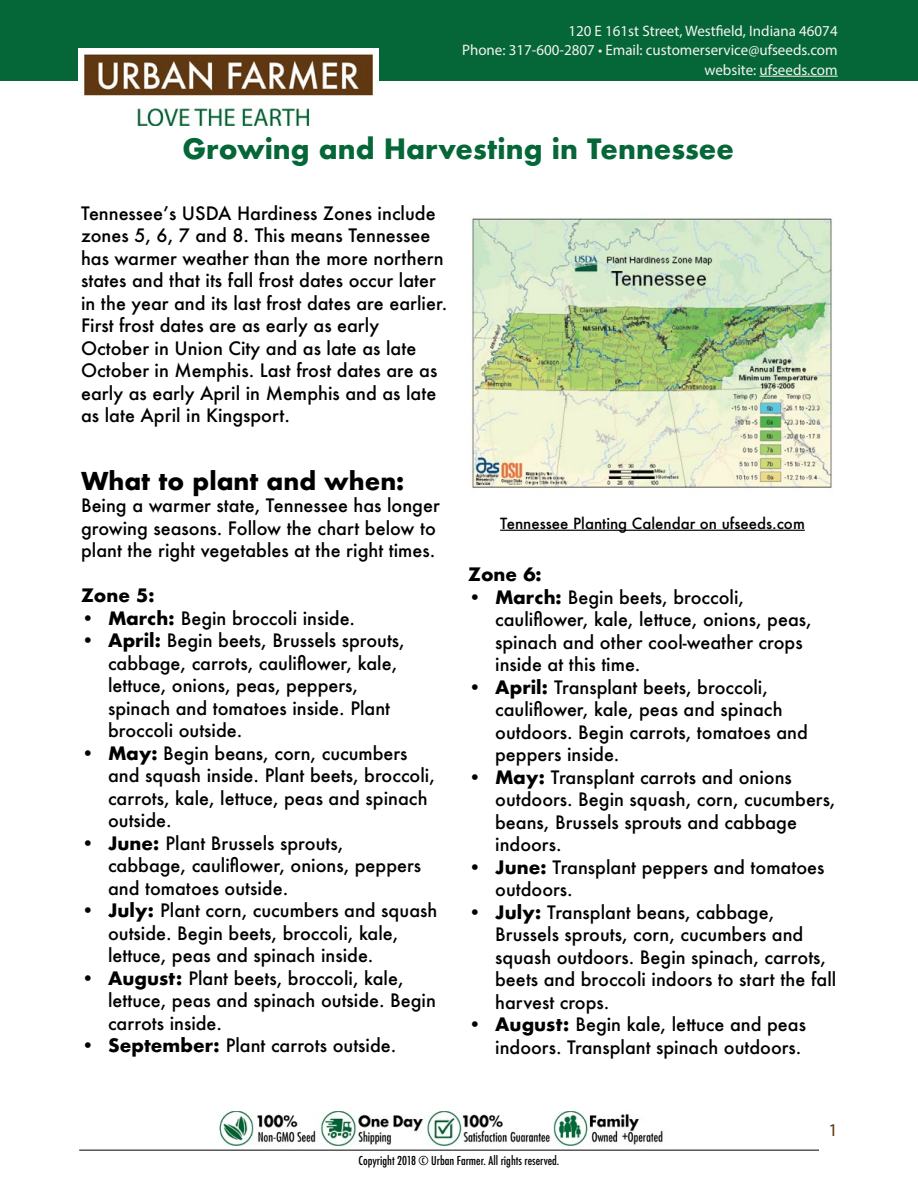
<style>
.page{position:relative;width:918px;height:1188px;background:#fff}
.page>*{position:absolute;margin:0;border:0;box-sizing:border-box;transform-origin:0 0}
.t1{font:700 27.3px "Futura";color:#056738}
.t2{font:700 24px "Futura";color:#000}
.t3{font:500 18px/22.5px "Futura";color:#000}
.t4{font:700 18px "Futura";color:#000}
.t5{font:18px "Myriad Pro";color:#603812}
.t6{font:15.15px/19.5px "Myriad Pro";color:#f5f3f1;text-align:right}
.t7{font:500 15px "Futura";color:#000}
.t8{font:500 condensed 12px "Futura";color:#000}
.s1{font-weight:700}
</style>
<div class="page">
<hr style="left:79px;top:1150px;width:740px;height:1px;background:#000">
<img style="left:472px;top:218px;width:360px;height:270px">
<div style="left:0;top:0;width:918px;height:81px;background:#056738"></div>
<hr style="left:760px;top:76px;width:78px;height:1px;background:#f5f3f1">
<img style="left:218px;top:1111px;width:445px;height:36px">
<hr style="left:500px;top:530px;width:305px;height:1px;background:#000">
<img style="left:79px;top:48px;width:300px;height:77px">
<p class="t6" style="left:462px;top:21px;width:377px">120 E 161st Street, Westfield, Indiana 46074<br>Phone: 317-600-2807 • Email: customerservice@ufseeds.com website: ufseeds.com</p>
<h1 class="t1" style="left:182px;top:129px;width:553px">Growing and Harvesting in Tennessee</h1>
<p class="t3" style="left:81px;top:202px;width:368px">Tennessee’s USDA Hardiness Zones include zones 5, 6, 7 and 8. This means Tennessee has warmer weather than the more northern states and that its fall frost dates occur later in the year and its last frost dates are earlier.<br>First frost dates are as early as early October in Union City and as late as late October in Memphis. Last frost dates are as early as early April in Memphis and as late as late April in Kingsport.</p>
<h2 class="t2" style="left:81px;top:463px;width:325px">What to plant and when:</h2>
<p class="t3" style="left:81px;top:494px;width:360px">Being a warmer state, Tennessee has longer growing seasons. Follow the chart below to plant the right vegetables at the right times.</p>
<p class="t4" style="left:81px;top:583px;width:75px">Zone 5:</p>
<p class="t3" style="left:81px;top:607px;width:276px"><span class="s1">• March:</span> Begin broccoli inside.</p>
<p class="t3" style="left:108px;top:629px;width:298px;text-indent:-27px"><span class="s1">• April:</span> Begin beets, Brussels sprouts, cabbage, carrots, cauliflower, kale, lettuce, onions, peas, peppers, spinach and tomatoes inside. Plant broccoli outside.</p>
<p class="t3" style="left:108px;top:742px;width:328px;text-indent:-27px"><span class="s1">• May:</span> Begin beans, corn, cucumbers and squash inside. Plant beets, broccoli, carrots, kale, lettuce, peas and spinach outside.</p>
<p class="t3" style="left:108px;top:832px;width:315px;text-indent:-27px"><span class="s1">• June:</span> Plant Brussels sprouts, cabbage, cauliflower, onions, peppers and tomatoes outside.</p>
<p class="t3" style="left:108px;top:899px;width:331px;text-indent:-27px"><span class="s1">• July:</span> Plant corn, cucumbers and squash outside. Begin beets, broccoli, kale, lettuce, peas and spinach inside.</p>
<p class="t3" style="left:108px;top:967px;width:329px;text-indent:-27px"><span class="s1">• August:</span> Plant beets, broccoli, kale, lettuce, peas and spinach outside. Begin carrots inside.</p>
<p class="t3" style="left:81px;top:1034px;width:317px"><span class="s1">• September:</span> Plant carrots outside.</p>
<p class="t7" style="left:500px;top:513px;width:306px">Tennessee Planting Calendar on ufseeds.com</p>
<p class="t4" style="left:468px;top:561px;width:75px">Zone 6:</p>
<p class="t3" style="left:495px;top:586px;width:318px;text-indent:-27px"><span class="s1">• March:</span> Begin beets, broccoli, cauliflower, kale, lettuce, onions, peas, spinach and other cool-weather crops inside at this time.</p>
<p class="t3" style="left:495px;top:676px;width:314px;text-indent:-27px"><span class="s1">• April:</span> Transplant beets, broccoli, cauliflower, kale, peas and spinach outdoors. Begin carrots, tomatoes and peppers inside.</p>
<p class="t3" style="left:495px;top:766px;width:342px;text-indent:-27px"><span class="s1">• May:</span> Transplant carrots and onions outdoors. Begin squash, corn, cucumbers, beans, Brussels sprouts and cabbage indoors.</p>
<p class="t3" style="left:495px;top:856px;width:331px;text-indent:-27px"><span class="s1">• June:</span> Transplant peppers and tomatoes outdoors.</p>
<p class="t3" style="left:495px;top:901px;width:343px;text-indent:-27px"><span class="s1">• July:</span> Transplant beans, cabbage, Brussels sprouts, corn, cucumbers and squash outdoors. Begin spinach, carrots, beets and broccoli indoors to start the fall harvest crops.</p>
<p class="t3" style="left:468px;top:1013px;width:339px;text-align:right"><span class="s1">• August:</span> Begin kale, lettuce and peas indoors. Transplant spinach outdoors.</p>
<p class="t5" style="left:828px;top:1119px;width:11px">1</p>
<p class="t8" style="left:359px;top:1153px;width:202px">Copyright 2018 © Urban Farmer. All rights reserved.</p>
</div>
